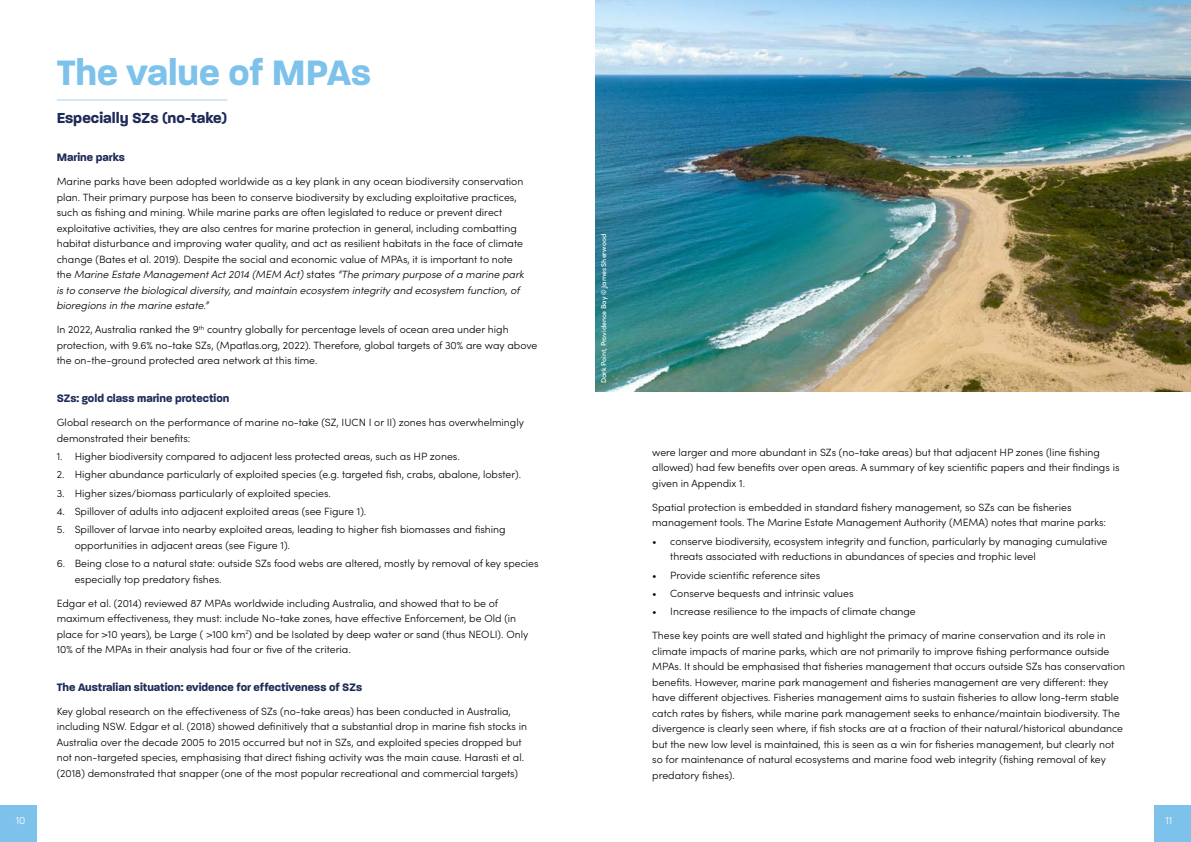
<style>
.page{position:relative;width:1191px;height:842px;background:#fff}
.page>*{position:absolute;margin:0;border:0;box-sizing:border-box;transform-origin:0 0}
.t1{font:700 38.2px "Paralucent";color:#7dc2eb}
.SUB_HEADER{font:700 15.7px "Paralucent";color:#1e2a58}
._2nd_sub_header{font:700 11.7px "Paralucent";color:#1e2a58}
.BODY{font:300 10.5px/15.5px "Sofia Pro";color:#000}
.BODY-2{font:300 10.5px "Sofia Pro";color:#fff}
.t2{font:500 7px "Sofia Pro";color:#fff}
.s1{font-style:italic}
.s2{font-style:italic;font-size:11px}
.s3{font-size:11px}
</style>
<div class="page">
<hr style="left:57px;top:99px;width:170px;height:2px;background:#b1d7f2">
<img style="left:595px;top:0;width:596px;height:391px">
<div style="left:0;top:805px;width:37px;height:37px;background:#7dc2eb"></div>
<div style="left:1154px;top:805px;width:37px;height:37px;background:#7dc2eb"></div>
<p class="t1" style="left:57px;top:50px;width:316px">The value of MPAs</p>
<p class="SUB_HEADER" style="left:57px;top:109px;width:172px">Especially SZs (no-take)</p>
<p class="_2nd_sub_header" style="left:57px;top:150px;width:70px">Marine parks</p>
<p class="BODY" style="left:57px;top:173px;width:469px">Marine parks have been adopted worldwide as a key plank in any ocean biodiversity conservation plan. Their primary purpose has been to conserve biodiversity by excluding exploitative practices, such as fishing and mining. While marine parks are often legislated to reduce or prevent direct exploitative activities, they are also centres for marine protection in general, including combatting habitat disturbance and improving water quality, and act as resilient habitats in the face of climate change (Bates et al. 2019). Despite the social and economic value of MPAs, it is important to note the <span class="s1">Marine Estate Management Act 2014 (MEM</span> <span class="s2">Act)</span> <span class="s3">states</span> <span class="s1">“The primary purpose of a marine park is to conserve the biological diversity, and maintain ecosystem integrity and ecosystem function, of bioregions in the marine estate.”</span></p>
<p class="BODY" style="left:57px;top:321px;width:482px">In 2022, Australia ranked the 9<sup>th</sup> country globally for percentage levels of ocean area under high protection, with 9.6% no-take SZs, (Mpatlas.org, 2022). Therefore, global targets of 30% are way above the on-the-ground protected area network at this time.</p>
<p class="_2nd_sub_header" style="left:57px;top:391px;width:174px">SZs: gold class marine protection</p>
<p class="BODY" style="left:57px;top:414px;width:469px">Global research on the performance of marine no-take (SZ, IUCN I or II) zones has overwhelmingly demonstrated their benefits:</p>
<p class="BODY" style="left:57px;top:448px;width:404px">1. Higher biodiversity compared to adjacent less protected areas, such as HP zones.</p>
<p class="BODY" style="left:57px;top:466px;width:466px">2. Higher abundance particularly of exploited species (e.g. targeted fish, crabs, abalone, lobster).</p>
<p class="BODY" style="left:57px;top:484px;width:276px">3. Higher sizes/biomass particularly of exploited species.</p>
<p class="BODY" style="left:57px;top:503px;width:311px">4. Spillover of adults into adjacent exploited areas (see Figure 1).</p>
<p class="BODY" style="left:75px;top:521px;width:432px;text-indent:-18px">5. Spillover of larvae into nearby exploited areas, leading to higher fish biomasses and fishing opportunities in adjacent areas (see Figure 1).</p>
<p class="BODY" style="left:75px;top:555px;width:465px;text-indent:-18px">6. Being close to a natural state: outside SZs food webs are altered, mostly by removal of key species especially top predatory fishes.</p>
<p class="BODY" style="left:57px;top:594px;width:473px">Edgar et al. (2014) reviewed 87 MPAs worldwide including Australia, and showed that to be of maximum effectiveness, they must: include No-take zones, have effective Enforcement, be Old (in place for &gt;10 years), be Large ( &gt;100 km<sup>2</sup>) and be Isolated by deep water or sand (thus NEOLI). Only 10% of the MPAs in their analysis had four or five of the criteria.</p>
<p class="_2nd_sub_header" style="left:57px;top:680px;width:307px">The Australian situation: evidence for effectiveness of SZs</p>
<p class="BODY" style="left:57px;top:703px;width:472px">Key global research on the effectiveness of SZs (no-take areas) has been conducted in Australia, including NSW. Edgar et al. (2018) showed definitively that a substantial drop in marine fish stocks in Australia over the decade 2005 to 2015 occurred but not in SZs, and exploited species dropped but not non-targeted species, emphasising that direct fishing activity was the main cause. Harasti et al. (2018) demonstrated that snapper (one of the most popular recreational and commercial targets)</p>
<p class="t2" style="left:598px;top:383px;width:150px;rotate:-90deg">Dark Point, Providence Bay © James Sherwood</p>
<p class="BODY" style="left:652px;top:444px;width:469px">were larger and more abundant in SZs (no-take areas) but that adjacent HP zones (line fishing allowed) had few benefits over open areas. A summary of key scientific papers and their findings is given in Appendix 1.</p>
<p class="BODY" style="left:652px;top:499px;width:455px">Spatial protection is embedded in standard fishery management, so SZs can be fisheries management tools. The Marine Estate Management Authority (MEMA) notes that marine parks:</p>
<p class="BODY" style="left:670px;top:533px;width:439px;text-indent:-18px">• conserve biodiversity, ecosystem integrity and function, particularly by managing cumulative threats associated with reductions in abundances of species and trophic level</p>
<p class="BODY" style="left:652px;top:566px;width:170px">• Provide scientific reference sites</p>
<p class="BODY" style="left:652px;top:585px;width:203px">• Conserve bequests and intrinsic values</p>
<p class="BODY" style="left:652px;top:603px;width:265px">• Increase resilience to the impacts of climate change</p>
<p class="BODY" style="left:652px;top:627px;width:474px">These key points are well stated and highlight the primacy of marine conservation and its role in climate impacts of marine parks, which are not primarily to improve fishing performance outside MPAs. It should be emphasised that fisheries management that occurs outside SZs has conservation benefits. However, marine park management and fisheries management are very different: they have different objectives. Fisheries management aims to sustain fisheries to allow long-term stable catch rates by fishers, while marine park management seeks to enhance/maintain biodiversity. The divergence is clearly seen where, if fish stocks are at a fraction of their natural/historical abundance but the new low level is maintained, this is seen as a win for fisheries management, but clearly not so for maintenance of natural ecosystems and marine food web integrity (fishing removal of key predatory fishes).</p>
<p class="BODY-2" style="left:16px;top:813px;width:11px">10</p>
<p class="BODY-2" style="left:1165px;top:813px;width:9px">11</p>
</div>
